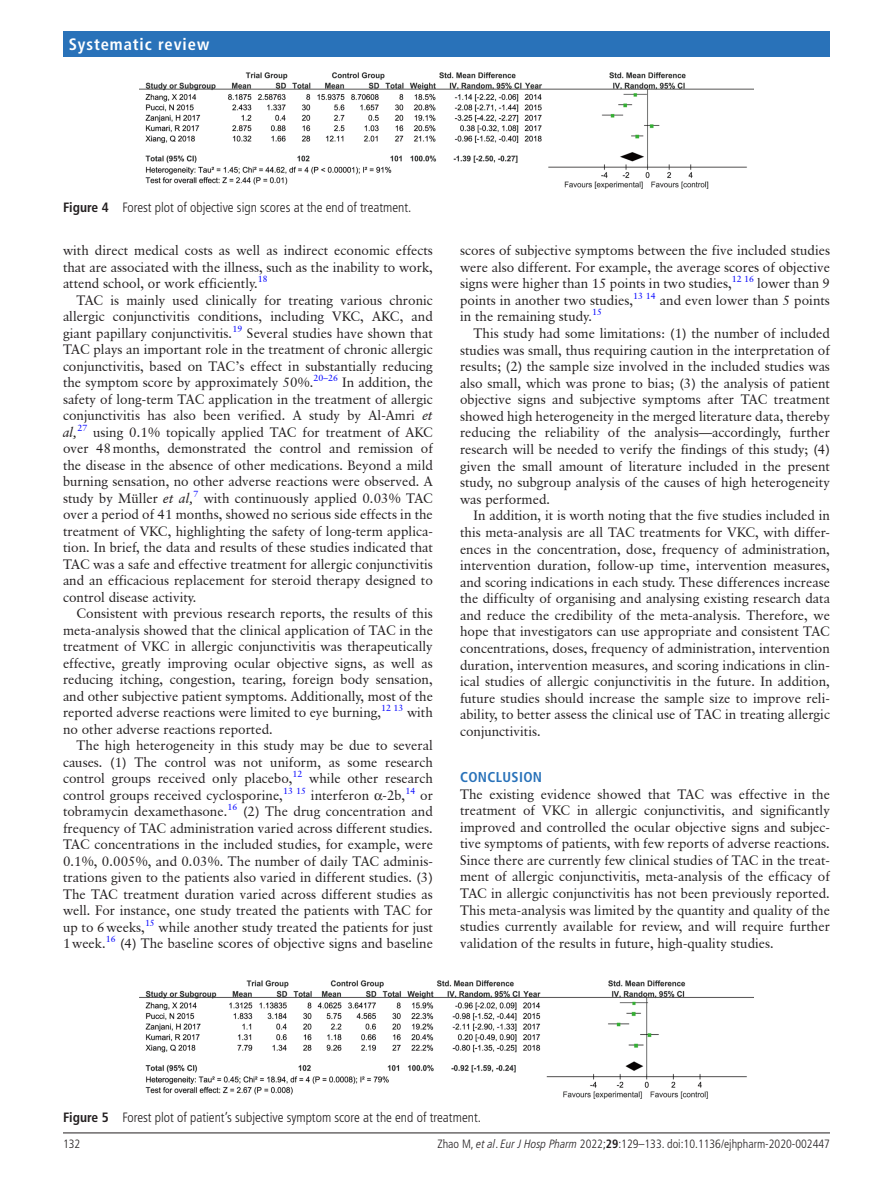
<style>
.page{position:relative;width:893px;height:1191px;background:#fff}
.page>*{position:absolute;margin:0;border:0;box-sizing:border-box;transform-origin:0 0}
.t1{font:700 condensed 16.5px "Frutiger LT Pro";letter-spacing:.055em;color:#fff}
.t2{font:700 condensed 14.25px "Frutiger LT Pro";letter-spacing:.025em;color:#2972b9}
.t3{font:13.5px/16.5px "Classical Garamond BT";color:#231f20;text-align:justify}
.t4{font:300 condensed 13.5px "Frutiger LT Pro";color:#231f20}
.t5{font:300 condensed 12px "Frutiger LT Pro";color:#231f20}
.t6{font:9px "Classical Garamond BT";color:#00f}
.s1{font-weight:700}
.s2{font-style:italic}
</style>
<div class="page">
<hr style="left:63px;top:1132px;width:767px;height:1px;background:#231f20">
<div style="left:63px;top:31px;width:767px;height:25px;background:#2972b9"></div>
<img style="left:140px;top:72px;width:613px;height:116px">
<img style="left:140px;top:981px;width:613px;height:117px">
<p class="t1" style="left:69px;top:34px;width:142px">Systematic review</p>
<p class="t4" style="left:63px;top:200px;width:350px"><span class="s1">Figure 4</span> Forest plot of objective sign scores at the end of treatment.</p>
<p class="t3" style="left:63px;top:242px;width:371px">with direct medical costs as well as indirect economic effects that are associated with the illness, such as the inability to work, attend school, or work efficiently.<sup>18</sup></p>
<p class="t3" style="left:63px;top:291px;width:371px;text-indent:14px">TAC is mainly used clinically for treating various chronic allergic conjunctivitis conditions, including VKC, AKC, and giant papillary conjunctivitis.<sup>19</sup> Several studies have shown that TAC plays an important role in the treatment of chronic allergic conjunctivitis, based on TAC’s effect in substantially reducing the symptom score by approximately 50%.<sup>20–26</sup> In addition, the safety of long-term TAC application in the treatment of allergic conjunctivitis has also been verified. A study by Al-Amri <span class="s2">et al,</span><sup>27</sup> using 0.1% topically applied TAC for treatment of AKC over 48months, demonstrated the control and remission of the disease in the absence of other medications. Beyond a mild burning sensation, no other adverse reactions were observed. A study by Müller <span class="s2">et al,</span><sup>7</sup> with continuously applied 0.03% TAC over a period of 41 months, showed no serious side effects in the treatment of VKC, highlighting the safety of long-term applica&shy;tion. In brief, the data and results of these studies indicated that TAC was a safe and effective treatment for allergic conjunctivitis and an efficacious replacement for steroid therapy designed to control disease activity.</p>
<p class="t3" style="left:63px;top:605px;width:371px;text-indent:14px">Consistent with previous research reports, the results of this meta-analysis showed that the clinical application of TAC in the treatment of VKC in allergic conjunctivitis was therapeutically effective, greatly improving ocular objective signs, as well as reducing itching, congestion, tearing, foreign body sensation, and other subjective patient symptoms. Additionally, most of the reported adverse reactions were limited to eye burning,<sup>12</sup> <sup>13</sup> with no other adverse reactions reported.</p>
<p class="t3" style="left:63px;top:737px;width:371px;text-indent:14px">The high heterogeneity in this study may be due to several causes. (1) The control was not uniform, as some research control groups received only placebo,<sup>12</sup> while other research control groups received cyclosporine,<sup>13</sup> <sup>15</sup> interferon -2b,<sup>14</sup> or tobramycin dexamethasone.<sup>16</sup> (2) The drug concentration and frequency of TAC administration varied across different studies.<br>TAC concentrations in the included studies, for example, were 0.1%, 0.005%, and 0.03%. The number of daily TAC adminis&shy;trations given to the patients also varied in different studies. (3)<br>The TAC treatment duration varied across different studies as well. For instance, one study treated the patients with TAC for up to 6weeks,<sup>15</sup> while another study treated the patients for just 1week.<sup>16</sup> (4) The baseline scores of objective signs and baseline</p>
<p class="t3" style="left:460px;top:242px;width:371px">scores of subjective symptoms between the five included studies were also different. For example, the average scores of objective signs were higher than 15 points in two studies,<sup>12</sup> <sup>16</sup> lower than 9 points in another two studies,<sup>13</sup> <sup>14</sup> and even lower than 5 points in the remaining study.</p>
<p class="t6" style="left:592px;top:307px;width:11px">15</p>
<p class="t3" style="left:460px;top:325px;width:371px;text-indent:14px">This study had some limitations: (1) the number of included studies was small, thus requiring caution in the interpretation of results; (2) the sample size involved in the included studies was also small, which was prone to bias; (3) the analysis of patient objective signs and subjective symptoms after TAC treatment showed high heterogeneity in the merged literature data, thereby reducing the reliability of the analysis—accordingly, further research will be needed to verify the findings of this study; (4) given the small amount of literature included in the present study, no subgroup analysis of the causes of high heterogeneity was performed.</p>
<p class="t3" style="left:460px;top:507px;width:371px;text-indent:14px">In addition, it is worth noting that the five studies included in this meta-analysis are all TAC treatments for VKC, with differ&shy;ences in the concentration, dose, frequency of administration, intervention duration, follow-up time, intervention measures, and scoring indications in each study. These differences increase the difficulty of organising and analysing existing research data and reduce the credibility of the meta-analysis. Therefore, we hope that investigators can use appropriate and consistent TAC concentrations, doses, frequency of administration, intervention duration, intervention measures, and scoring indications in clin&shy;ical studies of allergic conjunctivitis in the future. In addition, future studies should increase the sample size to improve reli&shy;ability, to better assess the clinical use of TAC in treating allergic conjunctivitis.</p>
<p class="t2" style="left:460px;top:768px;width:84px">CONCLUSION</p>
<p class="t3" style="left:460px;top:785px;width:371px">The existing evidence showed that TAC was effective in the treatment of VKC in allergic conjunctivitis, and significantly improved and controlled the ocular objective signs and subjec&shy;tive symptoms of patients, with few reports of adverse reactions.<br>Since there are currently few clinical studies of TAC in the treat&shy;ment of allergic conjunctivitis, meta-analysis of the efficacy of TAC in allergic conjunctivitis has not been previously reported.<br>This meta-analysis was limited by the quantity and quality of the studies currently available for review, and will require further validation of the results in future, high-quality studies.</p>
<p class="t4" style="left:63px;top:1109px;width:419px"><span class="s1">Figure 5</span> Forest plot of patient’s subjective symptom score at the end of treatment.</p>
<p class="t5" style="left:63px;top:1136px;width:19px">132</p>
<p class="t5" style="left:437px;top:1136px;width:394px">Zhao M, <span class="s2">et al</span>. <span class="s2">Eur J Hosp Pharm</span> 2022;<span class="s1">29</span>:129–133. doi:10.1136/ejhpharm-2020-002447</p>
</div>
